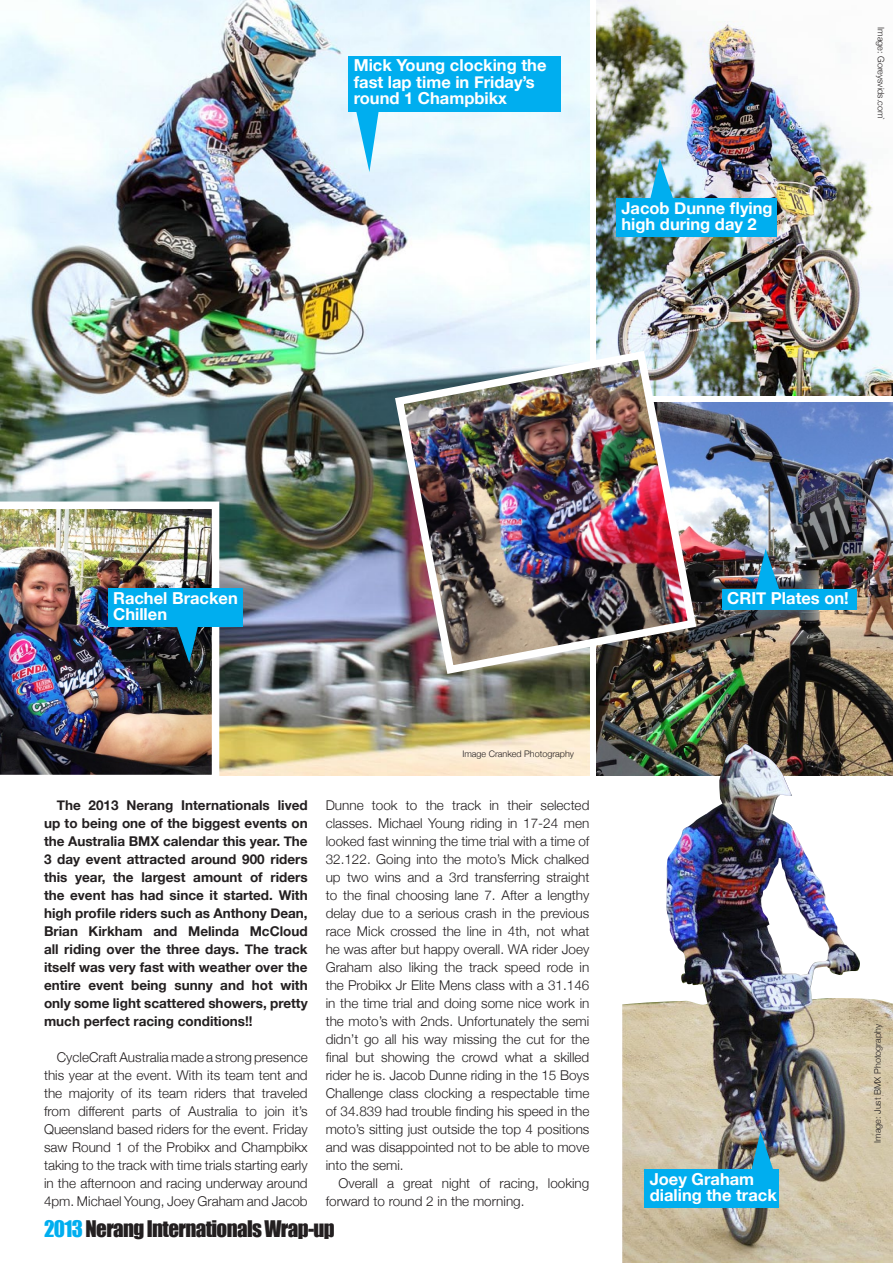
<style>
.page{position:relative;width:893px;height:1263px;background:#fff}
.page>*{position:absolute;margin:0;border:0;box-sizing:border-box;transform-origin:0 0}
.t1{font:21px "Impact";letter-spacing:-.03em;color:#231f20}
.t2{font:700 16.5px/16.5px "Helvetica Neue";color:#fff}
.t3{font:300 13.5px/18px "Helvetica Neue";color:#231f20;text-align:justify}
.t4{font:700 13.5px/18px "Helvetica Neue";color:#231f20;text-align:justify}
.t5{font:300 9px "Helvetica Neue";color:#231f20}
.s1{color:#00aeef}
</style>
<div class="page">
<img style="left:597px;top:403px;width:296px;height:372px">
<img style="left:0;top:0;width:589px;height:775px">
<img style="left:622px;top:744px;width:271px;height:519px">
<img style="left:597px;top:0;width:296px;height:395px">
<img style="left:391px;top:346px;width:310px;height:332px">
<img style="left:0;top:501px;width:219px;height:274px">
<div style="left:348px;top:56px;width:213px;height:55px;background:#00aeef"></div>
<div style="left:616px;top:199px;width:161px;height:38px;background:#00aeef"></div>
<div style="left:722px;top:589px;width:134px;height:20px;background:#00aeef"></div>
<div style="left:644px;top:1169px;width:135px;height:39px;background:#00aeef"></div>
<div style="left:108px;top:589px;width:134px;height:38px;background:#00aeef"></div>
<svg style="left:355px;top:111px;width:26px;height:61px;background:#83d7f7"></svg>
<svg style="left:649px;top:159px;width:25px;height:40px"></svg>
<svg style="left:754px;top:549px;width:26px;height:40px"></svg>
<svg style="left:749px;top:1132px;width:26px;height:37px"></svg>
<svg style="left:175px;top:627px;width:25px;height:36px"></svg>
<p class="t2" style="left:354px;top:57px;width:194px">Mick Young clocking the fast lap time in Friday’s round 1 Champbikx</p>
<p class="t2" style="left:621px;top:199px;width:153px">Jacob Dunne flying high during day 2</p>
<p class="t5" style="left:886px;top:27px;width:95px;rotate:90deg">Image: Goreysvids.com`</p>
<p class="t2" style="left:113px;top:589px;width:126px">Rachel Bracken<br>Chillen</p>
<p class="t4" style="left:44px;top:796px;width:265px;text-indent:13px">The 2013 Nerang Internationals lived up to being one of the biggest events on the Australia BMX calendar this year. The 3 day event attracted around 900 riders this year, the largest amount of riders the event has had since it started. With high profile riders such as Anthony Dean, Brian Kirkham and Melinda McCloud all riding over the three days. The track itself was very fast with weather over the entire event being sunny and hot with only some light scattered showers, pretty much perfect racing conditions!!</p>
<p class="t3" style="left:44px;top:1048px;width:265px;text-indent:13px">CycleCraft Australia made a strong presence this year at the event. With its team tent and the majority of its team riders that traveled from different parts of Australia to join it’s Queensland based riders for the event. Friday saw Round 1 of the Probikx and Champbikx taking to the track with time trials starting early in the afternoon and racing underway around 4pm. Michael Young, Joey Graham and Jacob</p>
<p class="t5" style="left:462px;top:748px;width:113px">Image Cranked Photography</p>
<p class="t3" style="left:326px;top:795px;width:265px">Dunne took to the track in their selected classes. Michael Young riding in 17-24 men looked fast winning the time trial with a time of 32.122. Going into the moto’s Mick chalked up two wins and a 3rd transferring straight to the final choosing lane 7. After a lengthy delay due to a serious crash in the previous race Mick crossed the line in 4th, not what he was after but happy overall. WA rider Joey Graham also liking the track speed rode in the Probikx Jr Elite Mens class with a 31.146 in the time trial and doing some nice work in the moto’s with 2nds. Unfortunately the semi didn’t go all his way missing the cut for the final but showing the crowd what a skilled rider he is. Jacob Dunne riding in the 15 Boys Challenge class clocking a respectable time of 34.839 had trouble finding his speed in the moto’s sitting just outside the top 4 positions and was disappointed not to be able to move into the semi.</p>
<p class="t3" style="left:326px;top:1173px;width:265px;text-indent:13px">Overall a great night of racing, looking forward to round 2 in the morning.</p>
<h1 class="t1" style="left:44px;top:1212px;width:292px"><span class="s1">2013</span> Nerang Internationals Wrap-up</h1>
<p class="t2" style="left:727px;top:589px;width:123px">CRIT Plates on!</p>
<p class="t2" style="left:650px;top:1170px;width:129px">Joey Graham dialing the track</p>
<p class="t5" style="left:872px;top:1143px;width:120px;rotate:-90deg">Image: Just BMX Photography</p>
</div>
